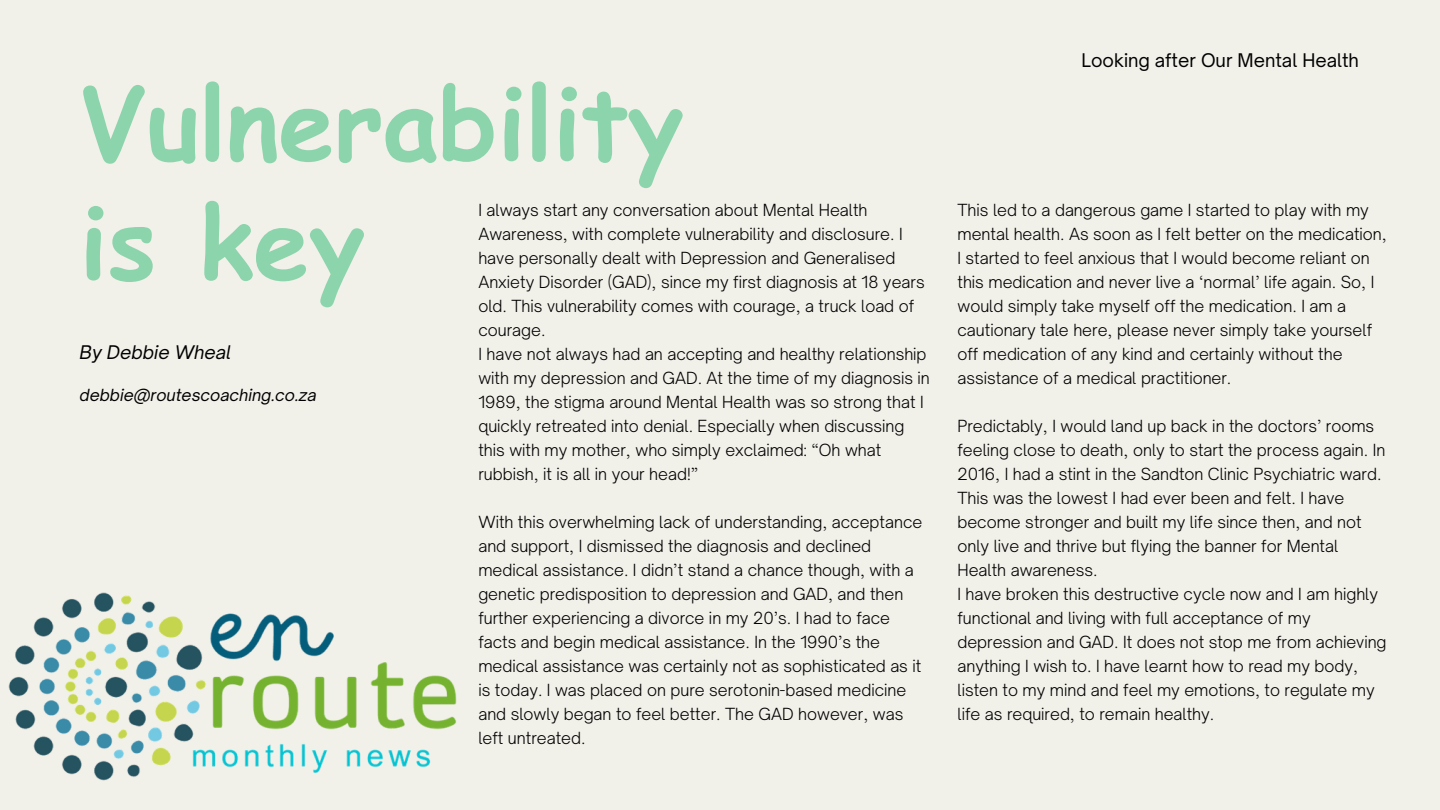
<style>
.page{position:relative;width:1440px;height:810px;background:#f1f0e9}
.page>*{position:absolute;margin:0;border:0;box-sizing:border-box;transform-origin:0 0}
.t1{font:700 100px/119.2px "Comic Sans MS";color:#8cd4ab}
.t2{font:18px "Open Sauce One";color:#000}
.t3{font:italic 18px "Open Sauce One";color:#000}
.t4{font:300 16px/24px "Open Sauce One";color:#000}
.t5{font:italic 16px "Open Sauce One";color:#000}
</style>
<div class="page">
<img style="left:8px;top:592px;width:449px;height:189px">
<p class="t1" style="left:80px;top:60px;width:605px">Vulnerability is key</p>
<p class="t4" style="left:478px;top:198px;width:448px">I always start any conversation about Mental Health Awareness, with complete vulnerability and disclosure. I have personally dealt with Depression and Generalised Anxiety Disorder (GAD), since my first diagnosis at 18 years old. This vulnerability comes with courage, a truck load of courage.</p>
<p class="t4" style="left:478px;top:342px;width:453px">I have not always had an accepting and healthy relationship with my depression and GAD. At the time of my diagnosis in 1989, the stigma around Mental Health was so strong that I quickly retreated into denial. Especially when discussing this with my mother, who simply exclaimed: “Oh what rubbish, it is all in your head!”</p>
<p class="t4" style="left:478px;top:510px;width:445px">With this overwhelming lack of understanding, acceptance and support, I dismissed the diagnosis and declined medical assistance. I didn’t stand a chance though, with a genetic predisposition to depression and GAD, and then further experiencing a divorce in my 20’s. I had to face facts and begin medical assistance. In the 1990’s the medical assistance was certainly not as sophisticated as it is today. I was placed on pure serotonin-based medicine and slowly began to feel better. The GAD however, was left untreated.</p>
<p class="t3" style="left:80px;top:341px;width:153px">By Debbie Wheal</p>
<p class="t5" style="left:80px;top:385px;width:238px">debbie@routescoaching.co.za</p>
<p class="t2" style="left:1082px;top:49px;width:279px">Looking after Our Mental Health</p>
<p class="t4" style="left:957px;top:198px;width:431px">This led to a dangerous game I started to play with my mental health. As soon as I felt better on the medication, I started to feel anxious that I would become reliant on this medication and never live a ‘normal’ life again. So, I would simply take myself off the medication. I am a cautionary tale here, please never simply take yourself off medication of any kind and certainly without the assistance of a medical practitioner.</p>
<p class="t4" style="left:957px;top:414px;width:429px">Predictably, I would land up back in the doctors’ rooms feeling close to death, only to start the process again. In 2016, I had a stint in the Sandton Clinic Psychiatric ward.<br>This was the lowest I had ever been and felt. I have become stronger and built my life since then, and not only live and thrive but flying the banner for Mental Health awareness.</p>
<p class="t4" style="left:957px;top:582px;width:431px">I have broken this destructive cycle now and I am highly functional and living with full acceptance of my depression and GAD. It does not stop me from achieving anything I wish to. I have learnt how to read my body, listen to my mind and feel my emotions, to regulate my life as required, to remain healthy.</p>
</div>
